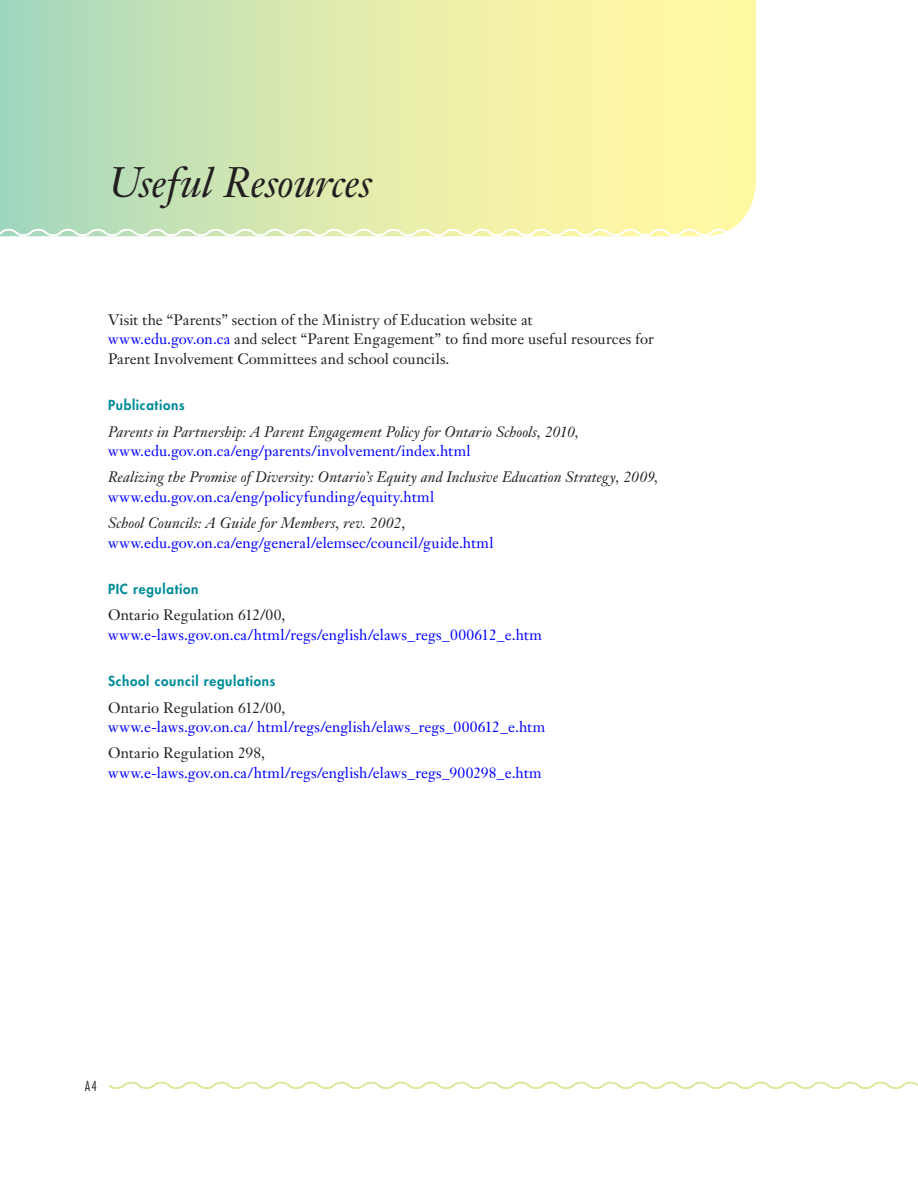
<style>
.page{position:relative;width:918px;height:1188px;background:#fff}
.page>*{position:absolute;margin:0;border:0;box-sizing:border-box;transform-origin:0 0}
.t1{font:italic 42px "Janson Text";letter-spacing:-.005em;color:#231f20}
.t2{font:15px/26.2px "Janson Text";letter-spacing:.005em;color:#00f}
.t3{font:15px/19.5px "Janson Text";letter-spacing:.005em;color:#231f20}
.t4{font:italic 15px "Janson Text";letter-spacing:.005em;color:#231f20}
.t5{font:800 13.5px "Futura";letter-spacing:.05em;color:#008c99}
.t6{font:300 condensed 13.5px "Futura";color:#231f20}
.s1{color:#00f}
.s2{font-style:italic;color:#231f20}
.s3{color:#231f20}
</style>
<div class="page">
<svg style="left:0;top:0;width:756px;height:226px;background:#dbe9ae"></svg>
<svg style="left:0;top:226px;width:736px;height:11px"></svg>
<svg style="left:108px;top:1081px;width:810px;height:8px"></svg>
<h1 class="t1" style="left:108px;top:157px;width:265px">Useful Resources</h1>
<p class="t3" style="left:108px;top:310px;width:547px">Visit the “Parents” section of the Ministry of Education website at <span class="s1">www.edu.gov.on.ca</span> and select “Parent Engagement” to find more useful resources for<br>Parent Involvement Committees and school councils.</p>
<p class="t5" style="left:108px;top:396px;width:78px">Publications</p>
<p class="t4" style="left:108px;top:422px;width:472px">Parents in Partnership: A Parent Engagement Policy for Ontario Schools, 2010,</p>
<p class="t2" style="left:108px;top:438px;width:364px">www.edu.gov.on.ca/eng/parents/involvement/index.html</p>
<p class="t4" style="left:108px;top:468px;width:552px">Realizing the Promise of Diversity: Ontario’s Equity and Inclusive Education Strategy, 2009,</p>
<p class="t2" style="left:108px;top:483px;width:328px">www.edu.gov.on.ca/eng/policyfunding/equity.html<br><span class="s2">School Councils: A Guide for Members, rev. 2002</span><span class="s3">,</span></p>
<p class="t2" style="left:108px;top:529px;width:387px">www.edu.gov.on.ca/eng/general/elemsec/council/guide.html</p>
<p class="t5" style="left:108px;top:580px;width:92px">PIC regulation</p>
<p class="t3" style="left:108px;top:605px;width:179px">Ontario Regulation 612/00,</p>
<p class="t2" style="left:108px;top:621px;width:435px">www.e-laws.gov.on.ca/html/regs/english/elaws_regs_000612_e.htm</p>
<p class="t5" style="left:108px;top:672px;width:169px">School council regulations</p>
<p class="t3" style="left:108px;top:698px;width:179px">Ontario Regulation 612/00,</p>
<p class="t2" style="left:108px;top:714px;width:439px">www.e-laws.gov.on.ca/ html/regs/english/elaws_regs_000612_e.htm</p>
<p class="t3" style="left:108px;top:743px;width:159px">Ontario Regulation 298,</p>
<p class="t2" style="left:108px;top:759px;width:435px">www.e-laws.gov.on.ca/html/regs/english/elaws_regs_900298_e.htm</p>
<p class="t6" style="left:85px;top:1077px;width:14px">A4</p>
</div>
